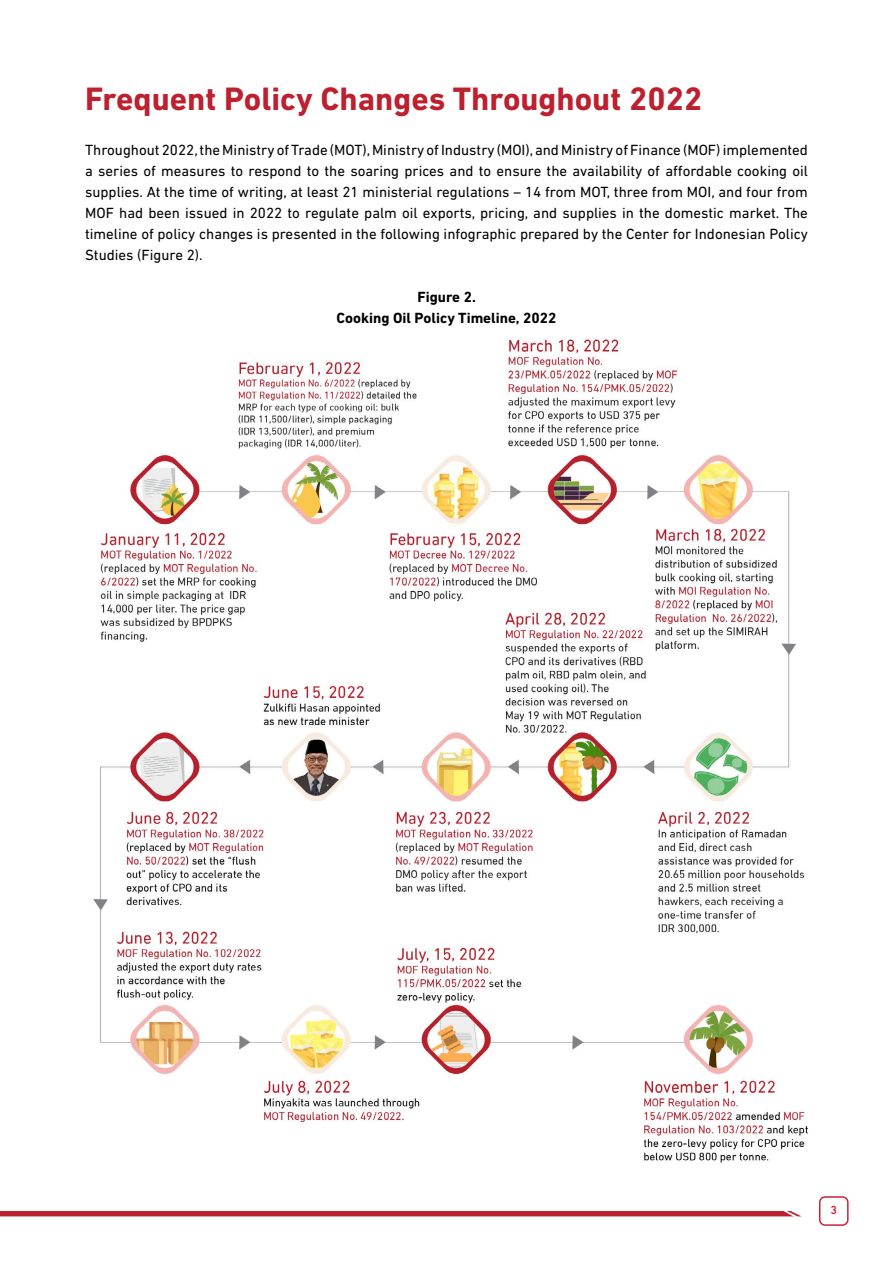
<style>
.page{position:relative;width:893px;height:1263px;background:#fff}
.page>*{position:absolute;margin:0;border:0;box-sizing:border-box;transform-origin:0 0}
.t1{font:700 33px "DIN Next LT Pro";color:#bd202e}
.t2{font:15px/21px "DIN Next LT Pro";color:#000;text-align:justify}
.t3{font:700 15px/21px "DIN Next LT Pro";color:#000;text-align:center}
.t4{font:500 12px "DIN Next LT Pro";color:#ca2433}
</style>
<div class="page">
<div style="left:819px;top:1196px;width:30px;height:30px;border:2px solid #ca2433;border-radius:5px"></div>
<div style="left:0;top:1211px;width:801px;height:5px;background:#bd202e"></div>
<img style="left:93px;top:338px;width:715px;height:825px">
<h1 class="t1" style="left:85px;top:85px;width:619px">Frequent Policy Changes Throughout 2022</h1>
<p class="t2" style="left:85px;top:140px;width:724px">Throughout 2022, the Ministry of Trade (MOT), Ministry of Industry (MOI), and Ministry of Finance (MOF) implemented a series of measures to respond to the soaring prices and to ensure the availability of affordable cooking oil supplies. At the time of writing, at least 21 ministerial regulations – 14 from MOT, three from MOI, and four from MOF had been issued in 2022 to regulate palm oil exports, pricing, and supplies in the domestic market. The timeline of policy changes is presented in the following infographic prepared by the Center for Indonesian Policy Studies (Figure 2).</p>
<p class="t3" style="left:337px;top:287px;width:221px">Figure 2.<br>Cooking Oil Policy Timeline, 2022</p>
<p class="t4" style="left:830px;top:1205px;width:8px">3</p>
</div>
